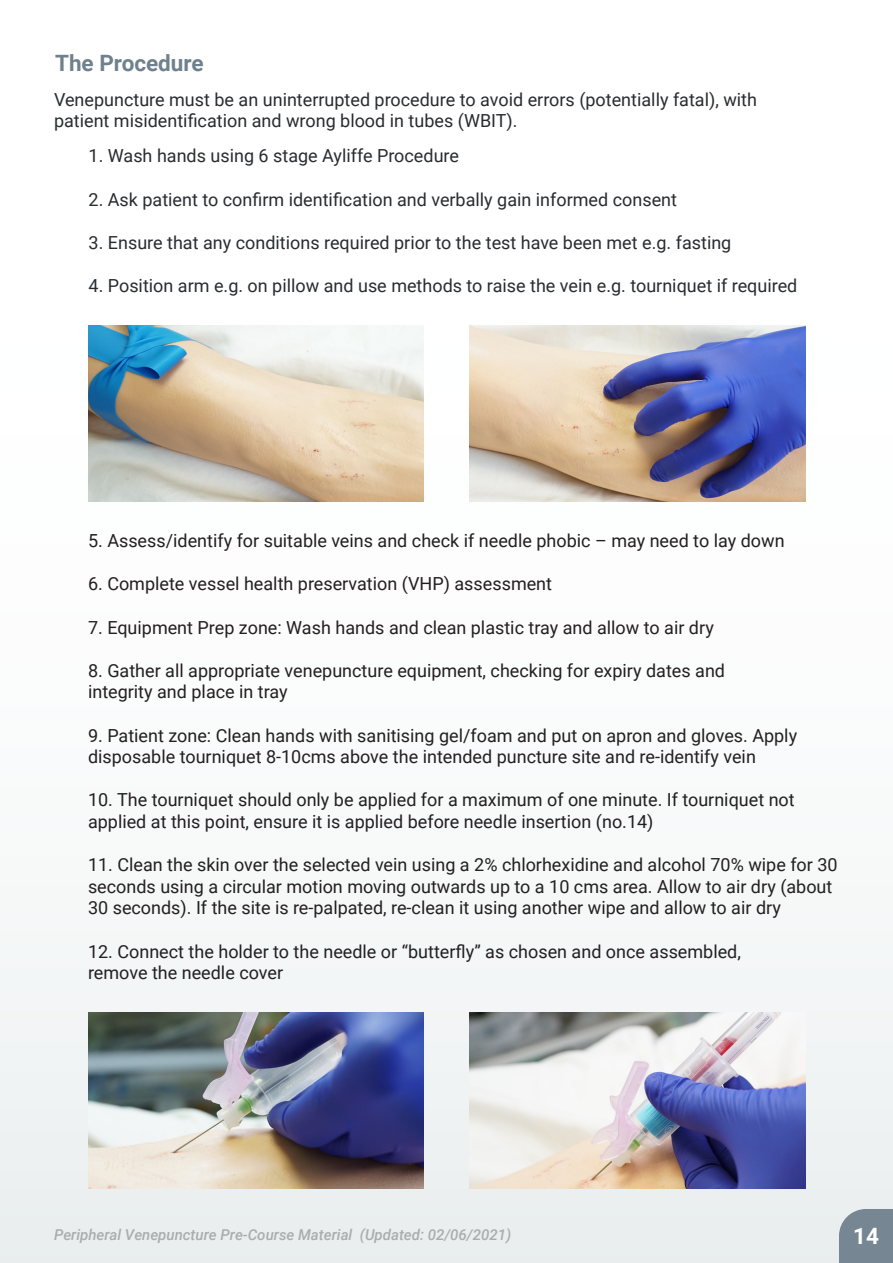
<style>
.page{position:relative;width:893px;height:1263px;background:#fff}
.page>*{position:absolute;margin:0;border:0;box-sizing:border-box;transform-origin:0 0}
.t1{font:700 22.5px "Roboto";color:#6e818c}
.t2{font:700 22.5px "Roboto";color:#fff}
.Para{font:18px/21.6px "Roboto";color:#231f20}
.Para-2{font:18px "Roboto";color:#292c2f}
.t3{font:italic 500 15px "Roboto";color:#aaadad}
</style>
<div class="page">
<img style="left:0;top:325px;width:893px;height:938px">
<div style="left:839px;top:1209px;width:54px;height:54px;background:#768692"></div>
<img style="left:88px;top:325px;width:336px;height:177px">
<img style="left:470px;top:325px;width:335px;height:177px">
<img style="left:88px;top:1012px;width:336px;height:176px">
<img style="left:470px;top:1012px;width:335px;height:176px">
<p class="t1" style="left:55px;top:47px;width:150px">The Procedure</p>
<p class="Para-2" style="left:54px;top:87px;width:705px">Venepuncture must be an uninterrupted procedure to avoid errors (potentially fatal), with</p>
<p class="Para-2" style="left:54px;top:108px;width:465px">patient misidentification and wrong blood in tubes (WBIT).</p>
<p class="Para-2" style="left:89px;top:143px;width:372px">1. Wash hands using 6 stage Ayliffe Procedure</p>
<p class="Para-2" style="left:89px;top:187px;width:590px">2. Ask patient to confirm identification and verbally gain informed consent</p>
<p class="Para-2" style="left:89px;top:230px;width:644px">3. Ensure that any conditions required prior to the test have been met e.g. fasting</p>
<p class="Para-2" style="left:89px;top:273px;width:710px">4. Position arm e.g. on pillow and use methods to raise the vein e.g. tourniquet if required</p>
<p class="Para" style="left:88px;top:529px;width:698px">5. Assess/identify for suitable veins and check if needle phobic – may need to lay down</p>
<p class="Para" style="left:88px;top:572px;width:466px">6. Complete vessel health preservation (VHP) assessment</p>
<p class="Para" style="left:88px;top:616px;width:627px">7. Equipment Prep zone: Wash hands and clean plastic tray and allow to air dry</p>
<p class="Para" style="left:88px;top:659px;width:639px">8. Gather all appropriate venepuncture equipment, checking for expiry dates and integrity and place in tray</p>
<p class="Para" style="left:88px;top:724px;width:711px">9. Patient zone: Clean hands with sanitising gel/foam and put on apron and gloves. Apply disposable tourniquet 8-10cms above the intended puncture site and re-identify vein</p>
<p class="Para" style="left:88px;top:788px;width:708px">10. The tourniquet should only be applied for a maximum of one minute. If tourniquet not applied at this point, ensure it is applied before needle insertion (no.14)</p>
<p class="Para" style="left:88px;top:853px;width:751px">11. Clean the skin over the selected vein using a 2% chlorhexidine and alcohol 70% wipe for 30 seconds using a circular motion moving outwards up to a 10 cms area. Allow to air dry (about<br>30 seconds). If the site is re-palpated, re-clean it using another wipe and allow to air dry</p>
<p class="Para" style="left:88px;top:940px;width:654px">12. Connect the holder to the needle or “butterfly” as chosen and once assembled, remove the needle cover</p>
<p class="t3" style="left:54px;top:1224px;width:459px">Peripheral Venepuncture Pre-Course Material (Updated: 02/06/2021)</p>
<p class="t2" style="left:853px;top:1220px;width:27px">14</p>
</div>
